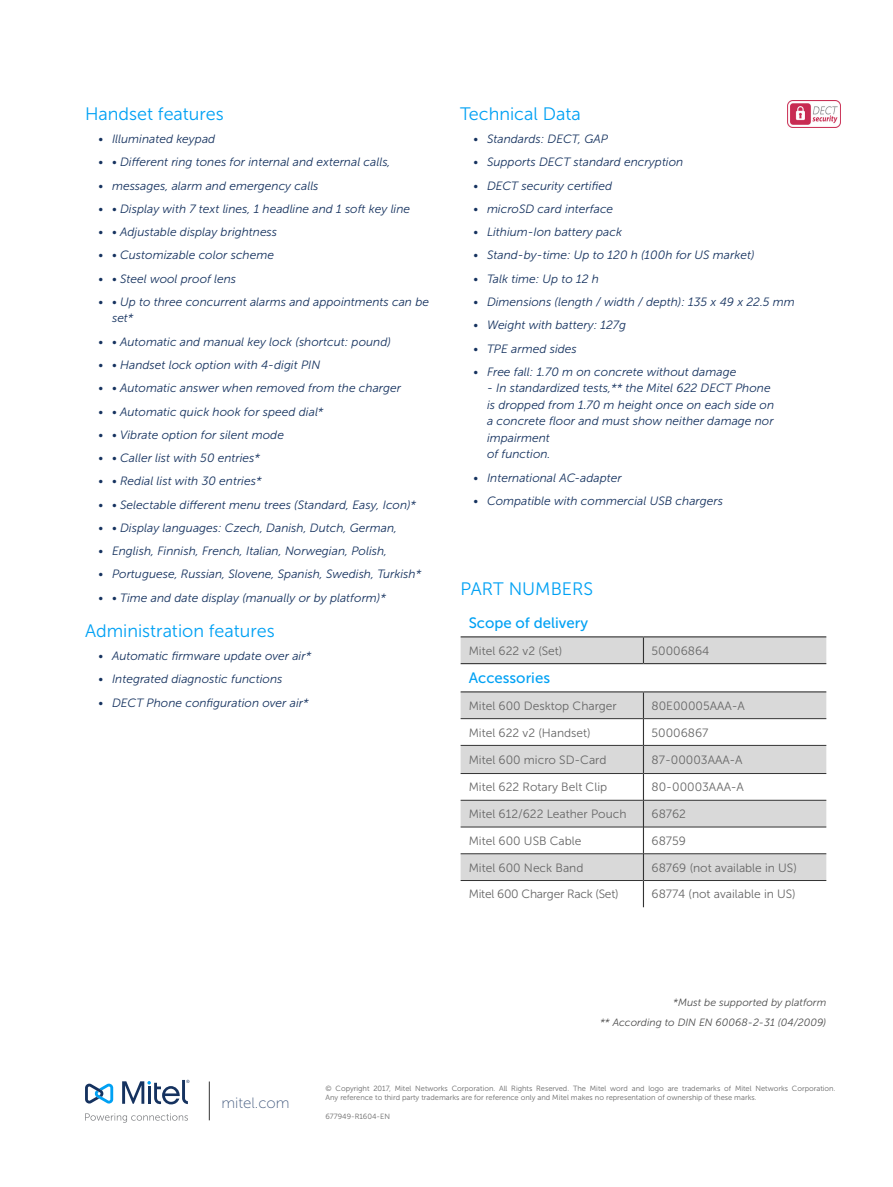
<style>
.page{position:relative;width:893px;height:1187px;background:#fff}
.page>*{position:absolute;margin:0;border:0;box-sizing:border-box;transform-origin:0 0}
.Body_subhead_1{font:18px "Museo Sans 300";color:#00a1f4}
.Body_subhead_1-2{font:15px "Museo Sans 500";color:#00a1f4}
.body{font:15px "Museo Sans 100";color:#445b7f}
.t1{font:italic 12px/16.5px "Museo Sans 300";color:#15325f}
.CHART___Body__left{font:12px "Museo Sans 300";color:#666}
.CHART___Body__left-2{font:12px "Museo Sans 300";letter-spacing:-.02em;color:#666}
.Main_Key_Feature_lis{font:italic 10.5px "Museo Sans 300";color:#4d4d4d}
.body-2{font:7.5px/9px "Museo Sans 300";color:#666}
</style>
<div class="page">
<hr style="left:209px;top:1081px;width:1px;height:39px;background:#333">
<svg style="left:85px;top:1113px;width:103px;height:9px"></svg>
<svg style="left:85px;top:1083px;width:28px;height:20px"></svg>
<svg style="left:122px;top:1079px;width:67px;height:25px"></svg>
<svg style="left:461px;top:637px;width:365px;height:243px;fill:#d9d9d9"></svg>
<div style="left:461px;top:663px;width:365px;height:29px;background:#fff"></div>
<hr style="left:461px;top:745px;width:182px;height:1px;background:#333">
<hr style="left:644px;top:745px;width:182px;height:1px;background:#333">
<hr style="left:461px;top:826px;width:182px;height:1px;background:#333">
<hr style="left:644px;top:826px;width:182px;height:1px;background:#333">
<hr style="left:461px;top:853px;width:182px;height:1px;background:#333">
<hr style="left:644px;top:853px;width:182px;height:1px;background:#333">
<hr style="left:461px;top:773px;width:182px;height:1px;background:#333">
<hr style="left:644px;top:773px;width:182px;height:1px;background:#333">
<hr style="left:461px;top:799px;width:182px;height:1px;background:#333">
<hr style="left:644px;top:799px;width:182px;height:1px;background:#333">
<hr style="left:461px;top:880px;width:182px;height:1px;background:#333">
<hr style="left:644px;top:880px;width:182px;height:1px;background:#333">
<hr style="left:461px;top:718px;width:182px;height:1px;background:#333">
<hr style="left:644px;top:718px;width:182px;height:1px;background:#333">
<hr style="left:461px;top:636px;width:182px;height:1px;background:#333">
<hr style="left:643px;top:636px;width:183px;height:1px;background:#333">
<svg style="left:643px;top:637px;width:1px;height:26px"></svg>
<svg style="left:643px;top:692px;width:1px;height:215px"></svg>
<hr style="left:461px;top:663px;width:182px;height:1px;background:#333">
<hr style="left:643px;top:663px;width:183px;height:1px;background:#333">
<hr style="left:461px;top:691px;width:182px;height:1px;background:#333">
<hr style="left:643px;top:691px;width:183px;height:1px;background:#333">
<img style="left:788px;top:101px;width:53px;height:26px">
<p class="Body_subhead_1" style="left:85px;top:104px;width:140px">Handset features</p>
<p class="t1" style="left:99px;top:131px;width:118px">• Illuminated keypad</p>
<p class="t1" style="left:99px;top:154px;width:294px">• • Different ring tones for internal and external calls,</p>
<p class="t1" style="left:99px;top:177px;width:222px">• messages, alarm and emergency calls</p>
<p class="t1" style="left:99px;top:201px;width:313px">• • Display with 7 text lines, 1 headline and 1 soft key line</p>
<p class="t1" style="left:99px;top:224px;width:180px">• • Adjustable display brightness</p>
<p class="t1" style="left:99px;top:247px;width:177px">• • Customizable color scheme</p>
<p class="t1" style="left:99px;top:270px;width:139px">• • Steel wool proof lens</p>
<p class="t1" style="left:112px;top:294px;width:319px;text-indent:-14px">• • Up to three concurrent alarms and appointments can be set*</p>
<p class="t1" style="left:99px;top:333px;width:294px">• • Automatic and manual key lock (shortcut: pound)</p>
<p class="t1" style="left:99px;top:357px;width:223px">• • Handset lock option with 4-digit PIN</p>
<p class="t1" style="left:99px;top:380px;width:304px">• • Automatic answer when removed from the charger</p>
<p class="t1" style="left:99px;top:403px;width:227px">• • Automatic quick hook for speed dial*</p>
<p class="t1" style="left:99px;top:426px;width:187px">• • Vibrate option for silent mode</p>
<p class="t1" style="left:99px;top:450px;width:163px">• • Caller list with 50 entries*</p>
<p class="t1" style="left:99px;top:473px;width:165px">• • Redial list with 30 entries*</p>
<p class="t1" style="left:99px;top:496px;width:319px">• • Selectable different menu trees (Standard, Easy, Icon)*</p>
<p class="t1" style="left:99px;top:519px;width:300px">• • Display languages: Czech, Danish, Dutch, German,</p>
<p class="t1" style="left:99px;top:543px;width:290px">• English, Finnish, French, Italian, Norwegian, Polish,</p>
<p class="t1" style="left:99px;top:566px;width:324px">• Portuguese, Russian, Slovene, Spanish, Swedish, Turkish*</p>
<p class="t1" style="left:99px;top:589px;width:289px">• • Time and date display (manually or by platform)*</p>
<p class="Body_subhead_1" style="left:85px;top:621px;width:191px">Administration features</p>
<p class="t1" style="left:99px;top:647px;width:214px">• Automatic firmware update over air*</p>
<p class="t1" style="left:99px;top:671px;width:185px">• Integrated diagnostic functions</p>
<p class="t1" style="left:99px;top:694px;width:212px">• DECT Phone configuration over air*</p>
<p class="Body_subhead_1" style="left:460px;top:104px;width:122px">Technical Data</p>
<p class="t1" style="left:473px;top:131px;width:136px">• Standards: DECT, GAP</p>
<p class="t1" style="left:473px;top:154px;width:211px">• Supports DECT standard encryption</p>
<p class="t1" style="left:473px;top:177px;width:140px">• DECT security certified</p>
<p class="t1" style="left:473px;top:201px;width:141px">• microSD card interface</p>
<p class="t1" style="left:473px;top:224px;width:150px">• Lithium-Ion battery pack</p>
<p class="t1" style="left:473px;top:247px;width:282px">• Stand-by-time: Up to 120 h (100h for US market)</p>
<p class="t1" style="left:473px;top:270px;width:127px">• Talk time: Up to 12 h</p>
<p class="t1" style="left:473px;top:294px;width:323px">• Dimensions (length / width / depth): 135 x 49 x 22.5 mm</p>
<p class="t1" style="left:473px;top:317px;width:154px">• Weight with battery: 127g</p>
<p class="t1" style="left:473px;top:340px;width:105px">• TPE armed sides</p>
<p class="t1" style="left:473px;top:363px;width:264px">• Free fall: 1.70 m on concrete without damage</p>
<p class="t1" style="left:487px;top:380px;width:289px">- In standardized tests,** the Mitel 622 DECT Phone is dropped from 1.70 m height once on each side on a concrete floor and must show neither damage nor impairment<br>of function.</p>
<p class="t1" style="left:473px;top:469px;width:150px">• International AC-adapter</p>
<p class="t1" style="left:473px;top:492px;width:251px">• Compatible with commercial USB chargers</p>
<p class="Body_subhead_1" style="left:461px;top:579px;width:134px">PART NUMBERS</p>
<p class="Body_subhead_1-2" style="left:469px;top:615px;width:121px">Scope of delivery</p>
<p class="CHART___Body__left" style="left:469px;top:644px;width:95px">Mitel 622 v2 (Set)</p>
<p class="CHART___Body__left" style="left:652px;top:644px;width:59px">50006864</p>
<p class="Body_subhead_1-2" style="left:469px;top:670px;width:83px">Accessories</p>
<p class="CHART___Body__left" style="left:469px;top:699px;width:150px">Mitel 600 Desktop Charger</p>
<p class="CHART___Body__left" style="left:652px;top:699px;width:95px">80E00005AAA-A</p>
<p class="CHART___Body__left" style="left:469px;top:726px;width:123px">Mitel 622 v2 (Handset)</p>
<p class="CHART___Body__left" style="left:652px;top:726px;width:58px">50006867</p>
<p class="CHART___Body__left" style="left:469px;top:753px;width:139px">Mitel 600 micro SD-Card</p>
<p class="CHART___Body__left" style="left:652px;top:753px;width:92px">87-00003AAA-A</p>
<p class="CHART___Body__left" style="left:469px;top:780px;width:140px">Mitel 622 Rotary Belt Clip</p>
<p class="CHART___Body__left" style="left:652px;top:780px;width:94px">80-00003AAA-A</p>
<p class="CHART___Body__left" style="left:469px;top:807px;width:159px">Mitel 612/622 Leather Pouch</p>
<p class="CHART___Body__left" style="left:652px;top:807px;width:36px">68762</p>
<p class="CHART___Body__left" style="left:469px;top:834px;width:114px">Mitel 600 USB Cable</p>
<p class="CHART___Body__left" style="left:652px;top:834px;width:36px">68759</p>
<p class="CHART___Body__left" style="left:469px;top:861px;width:116px">Mitel 600 Neck Band</p>
<p class="CHART___Body__left" style="left:652px;top:861px;width:147px">68769 (not available in US)</p>
<p class="CHART___Body__left-2" style="left:469px;top:887px;width:151px">Mitel 600 Charger Rack (Set)</p>
<p class="CHART___Body__left" style="left:652px;top:887px;width:146px">68774 (not available in US)</p>
<p class="Main_Key_Feature_lis" style="left:673px;top:997px;width:155px">*Must be supported by platform</p>
<p class="Main_Key_Feature_lis" style="left:600px;top:1016px;width:228px">** According to DIN EN 60068-2-31 (04/2009)</p>
<p class="body" style="left:221px;top:1094px;width:70px">mitel.com</p>
<p class="body-2" style="left:326px;top:1083px;width:512px">© Copyright 2017, Mitel Networks Corporation. All Rights Reserved. The Mitel word and logo are trademarks of Mitel Networks Corporation.<br>Any reference to third party trademarks are for reference only and Mitel makes no representation of ownership of these marks.</p>
<p class="body-2" style="left:326px;top:1112px;width:66px">677949-R1604-EN</p>
</div>
